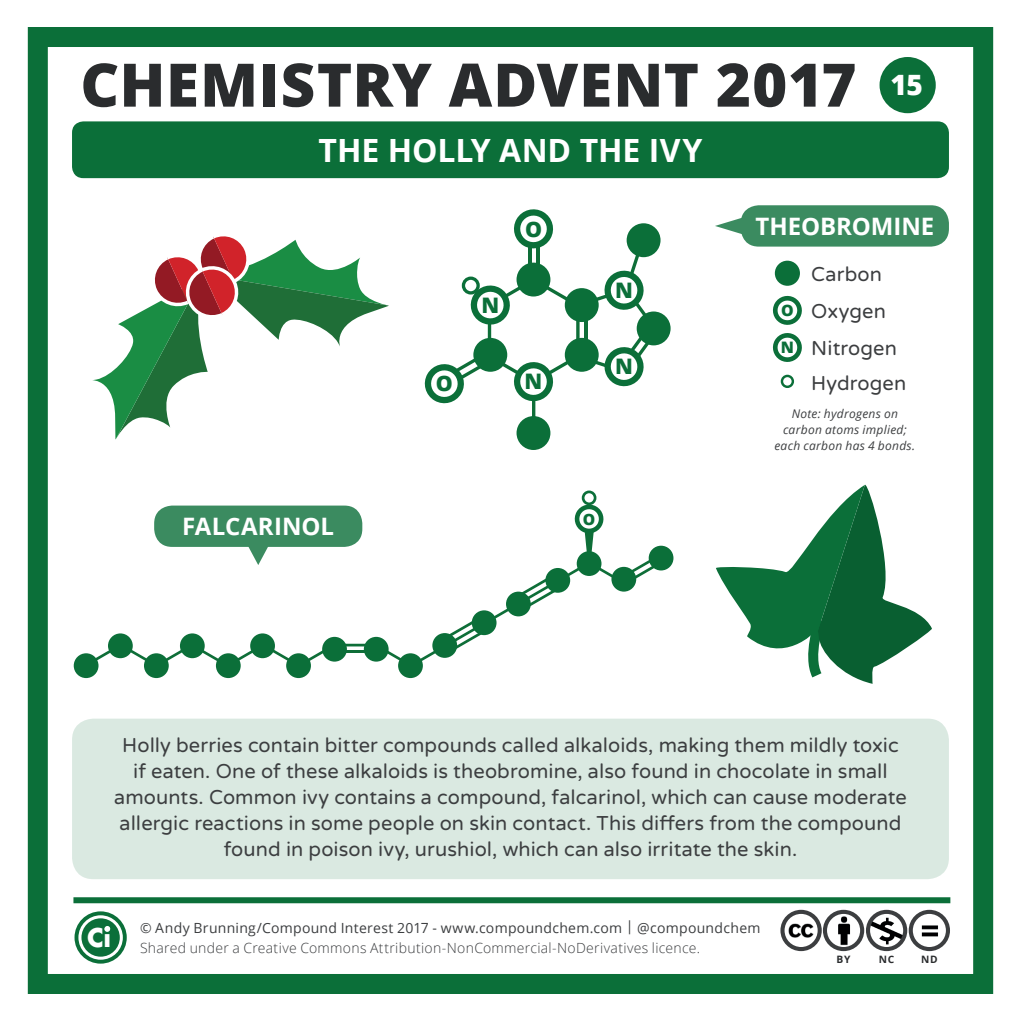
<style>
.page{position:relative;width:1021px;height:1021px;background:#fff}
.page>*{position:absolute;margin:0;border:0;box-sizing:border-box;transform-origin:0 0}
.t1{font:800 60px "Open Sans";letter-spacing:.01em;color:#2a2c2e}
.t2{font:700 32px "Open Sans";letter-spacing:-.005em;color:#fff}
.t3{font:800 28px "Open Sans";color:#fff}
.t4{font:700 25px "Futura";color:#fff}
.t5{font:700 24px "Open Sans";color:#fff}
.t6{font:800 21.4px "Open Sans";color:#0b6f39}
.t7{font:20px/26px "Varela Round";letter-spacing:.005em;color:#3c3e40;text-align:center}
.t8{font:800 15.8px "Open Sans";color:#0b6f39}
.t9{font:800 15.6px "Open Sans";color:#0b6f39}
.t10{font:300 14px "Open Sans";letter-spacing:.02em;color:#3c3e40}
.t11{font:14px "Open Sans";letter-spacing:.02em;color:#3c3e40}
.t12{font:italic 12px/16px "Open Sans";letter-spacing:.025em;color:#3c3e40;text-align:center}
.t13{font:700 10.2px "Open Sans";color:#2a2c2e}
</style>
<div class="page">
<div style="left:28px;top:27px;width:965px;height:966px;border:20px solid #0b6f39"></div>
<div style="left:740px;top:205px;width:208px;height:41px;background:#3b8b60;border-radius:18px"></div>
<svg style="left:715px;top:216px;width:28px;height:20px"></svg>
<div style="left:72px;top:121px;width:876px;height:57px;background:#0b6f39;border-radius:11px"></div>
<div style="left:73px;top:897px;width:877px;height:6px;background:#0b6f39"></div>
<div style="left:72px;top:718px;width:876px;height:161px;background:#dae9e1;border-radius:21px"></div>
<div style="left:774px;top:261px;width:26px;height:25px;background:#0b6f39;border-radius:50%"></div>
<div style="left:780px;top:375px;width:14px;height:13px;border:2px solid #0b6f39;border-radius:50%"></div>
<svg style="left:92px;top:236px;width:297px;height:203px"></svg>
<svg style="left:424px;top:209px;width:234px;height:224px"></svg>
<div style="left:516px;top:262px;width:34px;height:34px;background:#0b6f39;border-radius:50%"></div>
<div style="left:565px;top:288px;width:33px;height:34px;background:#0b6f39;border-radius:50%"></div>
<div style="left:636px;top:311px;width:34px;height:34px;background:#0b6f39;border-radius:50%"></div>
<div style="left:565px;top:338px;width:33px;height:34px;background:#0b6f39;border-radius:50%"></div>
<div style="left:473px;top:338px;width:34px;height:34px;background:#0b6f39;border-radius:50%"></div>
<div style="left:626px;top:223px;width:34px;height:34px;background:#0b6f39;border-radius:50%"></div>
<div style="left:516px;top:416px;width:34px;height:34px;background:#0b6f39;border-radius:50%"></div>
<div style="left:462px;top:276px;width:18px;height:18px;border:3px solid #0b6f39;border-radius:50%"></div>
<svg style="left:772px;top:295px;width:30px;height:67px"></svg>
<div style="left:74px;top:653px;width:24px;height:25px;background:#0b6f39;border-radius:50%"></div>
<div style="left:144px;top:653px;width:25px;height:25px;background:#0b6f39;border-radius:50%"></div>
<div style="left:216px;top:653px;width:25px;height:25px;background:#0b6f39;border-radius:50%"></div>
<div style="left:286px;top:653px;width:25px;height:25px;background:#0b6f39;border-radius:50%"></div>
<div style="left:398px;top:653px;width:25px;height:25px;background:#0b6f39;border-radius:50%"></div>
<div style="left:648px;top:545px;width:25px;height:25px;background:#0b6f39;border-radius:50%"></div>
<svg style="left:84px;top:499px;width:577px;height:168px"></svg>
<div style="left:581px;top:490px;width:15px;height:15px;border:3px solid #0b6f39;border-radius:50%"></div>
<svg style="left:716px;top:484px;width:216px;height:200px"></svg>
<div style="left:879px;top:57px;width:56px;height:56px;background:#0b6f39;border-radius:50%"></div>
<img style="left:782px;top:911px;width:37px;height:38px;border-radius:19px">
<div style="left:780px;top:909px;width:41px;height:42px;border:4px solid #3c3e40;border-radius:50%"></div>
<img style="left:825px;top:911px;width:37px;height:38px;border-radius:19px">
<div style="left:823px;top:909px;width:41px;height:42px;border:4px solid #3c3e40;border-radius:50%"></div>
<img style="left:868px;top:911px;width:37px;height:38px;border-radius:19px">
<div style="left:866px;top:909px;width:41px;height:42px;border:4px solid #3c3e40;border-radius:50%"></div>
<img style="left:910px;top:911px;width:37px;height:38px;border-radius:19px">
<div style="left:908px;top:909px;width:42px;height:42px;border:4px solid #3c3e40;border-radius:50%"></div>
<div style="left:74px;top:911px;width:53px;height:52px;border:4px solid #0b6f39;border-radius:50%"></div>
<div style="left:81px;top:918px;width:39px;height:38px;background:#0b6f39;border-radius:50%"></div>
<svg style="left:105px;top:926px;width:5px;height:5px"></svg>
<p class="t1" style="left:80px;top:39px;width:777px">CHEMISTRY ADVENT 2017</p>
<p class="t3" style="left:890px;top:63px;width:34px">15</p>
<p class="t2" style="left:318px;top:128px;width:385px">THE HOLLY AND THE IVY</p>
<p class="t6" style="left:436px;top:367px;width:19px">O</p>
<p class="t6" style="left:481px;top:289px;width:19px">N</p>
<p class="t6" style="left:525px;top:212px;width:19px">O</p>
<p class="t6" style="left:524px;top:365px;width:19px">N</p>
<p class="t6" style="left:615px;top:274px;width:19px">N</p>
<p class="t6" style="left:615px;top:350px;width:19px">N</p>
<p class="t5" style="left:182px;top:509px;width:153px">FALCARINOL</p>
<p class="t9" style="left:583px;top:507px;width:14px">O</p>
<p class="t5" style="left:755px;top:209px;width:180px">THEOBROMINE</p>
<p class="t8" style="left:781px;top:298px;width:14px">O</p>
<p class="t7" style="left:811px;top:261px;width:72px">Carbon</p>
<p class="t7" style="left:811px;top:298px;width:76px">Oxygen</p>
<p class="t8" style="left:780px;top:335px;width:15px">N</p>
<p class="t7" style="left:811px;top:335px;width:87px">Nitrogen</p>
<p class="t7" style="left:811px;top:370px;width:96px">Hydrogen</p>
<p class="t12" style="left:774px;top:405px;width:142px">Note: hydrogens on carbon atoms implied; each carbon has 4 bonds.</p>
<p class="t7" style="left:114px;top:733px;width:794px">Holly berries contain bitter compounds called alkaloids, making them mildly toxic if eaten. One of these alkaloids is theobromine, also found in chocolate in small amounts. Common ivy contains a compound, falcarinol, which can cause moderate allergic reactions in some people on skin contact. This differs from the compound found in poison ivy, urushiol, which can also irritate the skin.</p>
<p class="t4" style="left:87px;top:919px;width:26px">Ci</p>
<p class="t11" style="left:140px;top:918px;width:622px">© Andy Brunning/Compound Interest 2017 - www.compoundchem.com | @compoundchem</p>
<p class="t10" style="left:140px;top:938px;width:561px">Shared under a Creative Commons Attribution-NonCommercial-NoDerivatives licence.</p>
<p class="t13" style="left:836px;top:952px;width:15px">BY</p>
<p class="t13" style="left:878px;top:952px;width:17px">NC</p>
<p class="t13" style="left:921px;top:952px;width:18px">ND</p>
</div>
